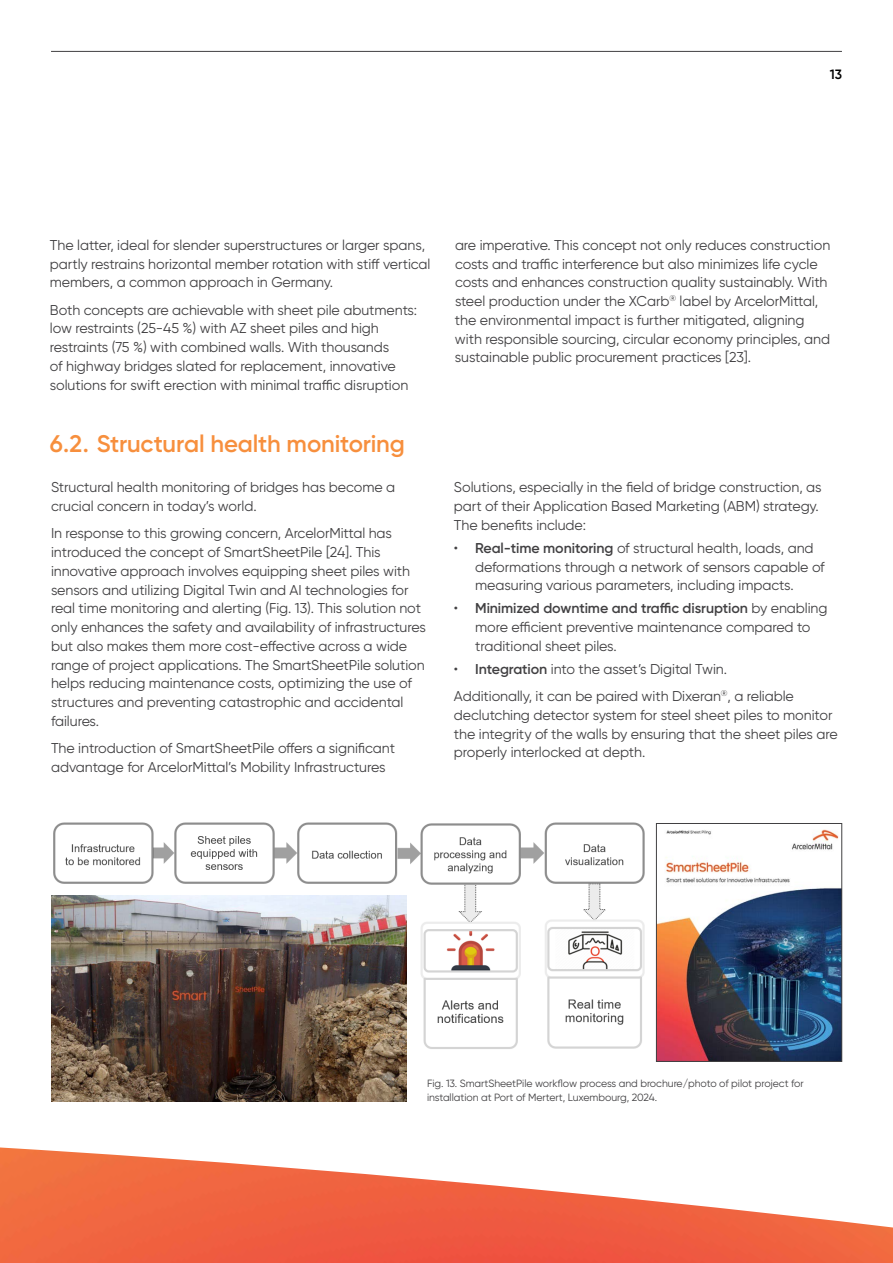
<style>
.page{position:relative;width:893px;height:1263px;background:#fff}
.page>*{position:absolute;margin:0;border:0;box-sizing:border-box;transform-origin:0 0}
.t1{font:600 24px "Gilroy";letter-spacing:-.005em;color:#f78f3d}
.t2{font:14.25px/18.8px "Gilroy";letter-spacing:-.005em;color:#414042}
.t3{font:600 13.5px "Gilroy";color:#000}
.t4{font:10.5px/13.5px "Gilroy";letter-spacing:-.005em;color:#414042}
.s1{font-weight:600}
</style>
<div class="page">
<hr style="left:51px;top:51px;width:791px;height:1px;background:#414042">
<img style="left:0;top:1147px;width:893px;height:116px">
<img style="left:51px;top:822px;width:594px;height:230px">
<img style="left:658px;top:829px;width:182px;height:231px">
<div style="left:656px;top:823px;width:186px;height:239px;border:1px solid #414042"></div>
<img style="left:52px;top:895px;width:355px;height:206px">
<p class="t3" style="left:830px;top:66px;width:14px">13</p>
<p class="t2" style="left:50px;top:235px;width:382px">The latter, ideal for slender superstructures or larger spans, partly restrains horizontal member rotation with stiff vertical members, a common approach in Germany.</p>
<p class="t2" style="left:50px;top:300px;width:369px">Both concepts are achievable with sheet pile abutments: low restraints (25-45 %) with AZ sheet piles and high restraints (75 %) with combined walls. With thousands<br>of highway bridges slated for replacement, innovative solutions for swift erection with minimal traffic disruption</p>
<h1 class="t1" style="left:50px;top:429px;width:357px">6.2. Structural health monitoring</h1>
<p class="t2" style="left:51px;top:478px;width:346px">Structural health monitoring of bridges has become a crucial concern in today’s world.</p>
<p class="t2" style="left:51px;top:524px;width:376px">In response to this growing concern, ArcelorMittal has introduced the concept of SmartSheetPile [24]. This innovative approach involves equipping sheet piles with sensors and utilizing Digital Twin and AI technologies for real time monitoring and alerting (Fig. 13). This solution not only enhances the safety and availability of infrastructures but also makes them more cost-effective across a wide range of project applications. The SmartSheetPile solution helps reducing maintenance costs, optimizing the use of structures and preventing catastrophic and accidental failures.</p>
<p class="t2" style="left:51px;top:739px;width:346px">The introduction of SmartSheetPile offers a significant advantage for ArcelorMittal’s Mobility Infrastructures</p>
<p class="t2" style="left:455px;top:235px;width:377px">are imperative. This concept not only reduces construction costs and traffic interference but also minimizes life cycle costs and enhances construction quality sustainably. With steel production under the XCarb<sup>®</sup> label by ArcelorMittal, the environmental impact is further mitigated, aligning with responsible sourcing, circular economy principles, and sustainable public procurement practices [23].</p>
<p class="t2" style="left:454px;top:478px;width:369px">Solutions, especially in the field of bridge construction, as part of their Application Based Marketing (ABM) strategy.<br>The benefits include:</p>
<p class="t2" style="left:475px;top:538px;width:351px;text-indent:-21px">• <span class="s1">Real-time monitoring</span> of structural health, loads, and deformations through a network of sensors capable of measuring various parameters, including impacts.</p>
<p class="t2" style="left:475px;top:599px;width:354px;text-indent:-21px">• <span class="s1">Minimized downtime and traffic disruption</span> by enabling more efficient preventive maintenance compared to traditional sheet piles.</p>
<p class="t2" style="left:454px;top:655px;width:342px;line-height:27.3px">• <span class="s1">Integration</span> into the asset’s Digital Twin.<br>Additionally, it can be paired with Dixeran<sup>®</sup>, a reliable</p>
<p class="t2" style="left:454px;top:705px;width:385px">declutching detector system for steel sheet piles to monitor the integrity of the walls by ensuring that the sheet piles are properly interlocked at depth.</p>
<p class="t4" style="left:427px;top:1076px;width:378px">Fig. 13. SmartSheetPile workflow process and brochure/photo of pilot project for installation at Port of Mertert, Luxembourg, 2024.</p>
</div>
